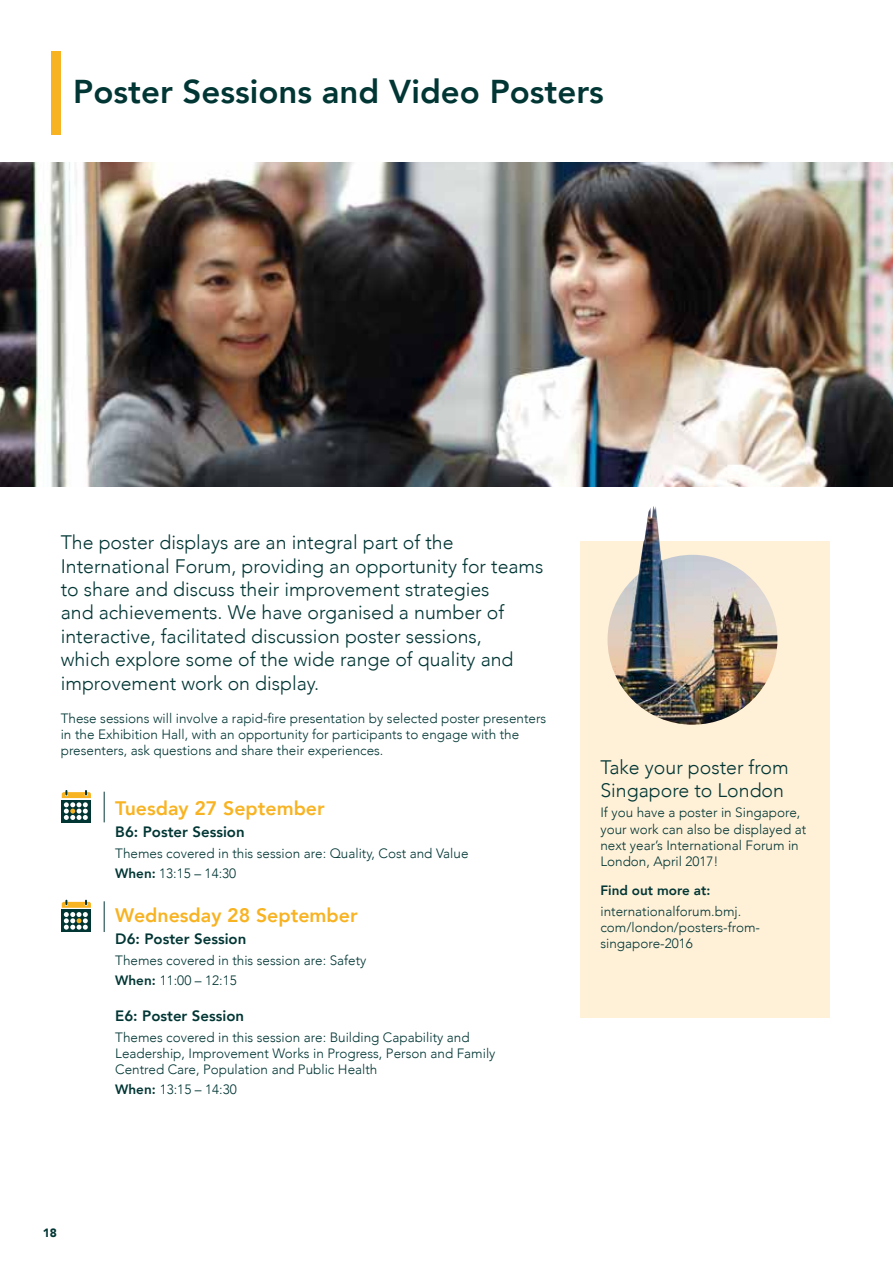
<style>
.page{position:relative;width:893px;height:1263px;background:#fff}
.page>*{position:absolute;margin:0;border:0;box-sizing:border-box;transform-origin:0 0}
.t1{font:800 33px "Avenir";color:#013634}
.t2{font:300 19.5px/23.4px "Avenir";color:#013634}
.t3{font:800 19.5px "Avenir";color:#f8b322}
.t4{font:800 15px "Avenir";color:#013634}
.t5{font:300 13.5px/16.2px "Avenir";color:#013634}
.t6{font:800 13.5px "Avenir";color:#013634}
.t7{font:900 12px "Avenir";color:#013634}
.s1{font-weight:800}
</style>
<div class="page">
<div style="left:580px;top:541px;width:250px;height:476px;background:#fff0d8"></div>
<div style="left:51px;top:51px;width:9px;height:84px;background:#f8b322"></div>
<img style="left:0;top:162px;width:893px;height:324px">
<div style="left:62px;top:800px;width:29px;height:22px;background:#013634"></div>
<svg style="left:62px;top:790px;width:29px;height:30px"></svg>
<div style="left:62px;top:909px;width:29px;height:23px;background:#013634"></div>
<svg style="left:62px;top:900px;width:29px;height:30px"></svg>
<img style="left:608px;top:555px;width:169px;height:170px;border-radius:85px">
<img style="left:630px;top:506px;width:40px;height:125px">
<hr style="left:104px;top:792px;width:1px;height:30px;background:#013634">
<hr style="left:104px;top:901px;width:1px;height:31px;background:#013634">
<h1 class="t1" style="left:73px;top:65px;width:532px">Poster Sessions and Video Posters</h1>
<p class="t2" style="left:61px;top:531px;width:484px">The poster displays are an integral part of the International Forum, providing an opportunity for teams to share and discuss their improvement strategies<br>and achievements. We have organised a number of interactive, facilitated discussion poster sessions,<br>which explore some of the wide range of quality and improvement work on display.</p>
<p class="t5" style="left:61px;top:710px;width:487px">These sessions will involve a rapid-fire presentation by selected poster presenters in the Exhibition Hall, with an opportunity for participants to engage with the presenters, ask questions and share their experiences.</p>
<p class="t7" style="left:43px;top:1223px;width:16px">18</p>
<h2 class="t3" style="left:115px;top:793px;width:211px">Tuesday 27 September</h2>
<p class="t4" style="left:115px;top:820px;width:131px">B6: Poster Session</p>
<p class="t5" style="left:115px;top:843px;width:355px;line-height:20.4px">Themes covered in this session are: Quality, Cost and Value<br><span class="s1">When:</span> 13:15 – 14:30</p>
<h2 class="t3" style="left:115px;top:900px;width:244px">Wednesday 28 September</h2>
<p class="t4" style="left:115px;top:927px;width:133px">D6: Poster Session</p>
<p class="t5" style="left:115px;top:950px;width:253px;line-height:20.4px">Themes covered in this session are: Safety<br><span class="s1">When:</span> 11:00 – 12:15</p>
<p class="t4" style="left:115px;top:1004px;width:130px">E6: Poster Session</p>
<p class="t5" style="left:115px;top:1029px;width:382px">Themes covered in this session are: Building Capability and<br>Leadership, Improvement Works in Progress, Person and Family<br>Centred Care, Population and Public Health</p>
<p class="t5" style="left:115px;top:1082px;width:123px"><span class="s1">When:</span> 13:15 – 14:30</p>
<h2 class="t2" style="left:600px;top:755px;width:190px">Take your poster from<br>Singapore to London</h2>
<p class="t5" style="left:600px;top:805px;width:207px">If you have a poster in Singapore, your work can also be displayed at next year’s International Forum in<br>London, April 2017!</p>
<p class="t6" style="left:600px;top:880px;width:111px">Find out more at:</p>
<p class="t5" style="left:600px;top:903px;width:161px">internationalforum.bmj. com/london/posters-from&shy;singapore-2016</p>
</div>
